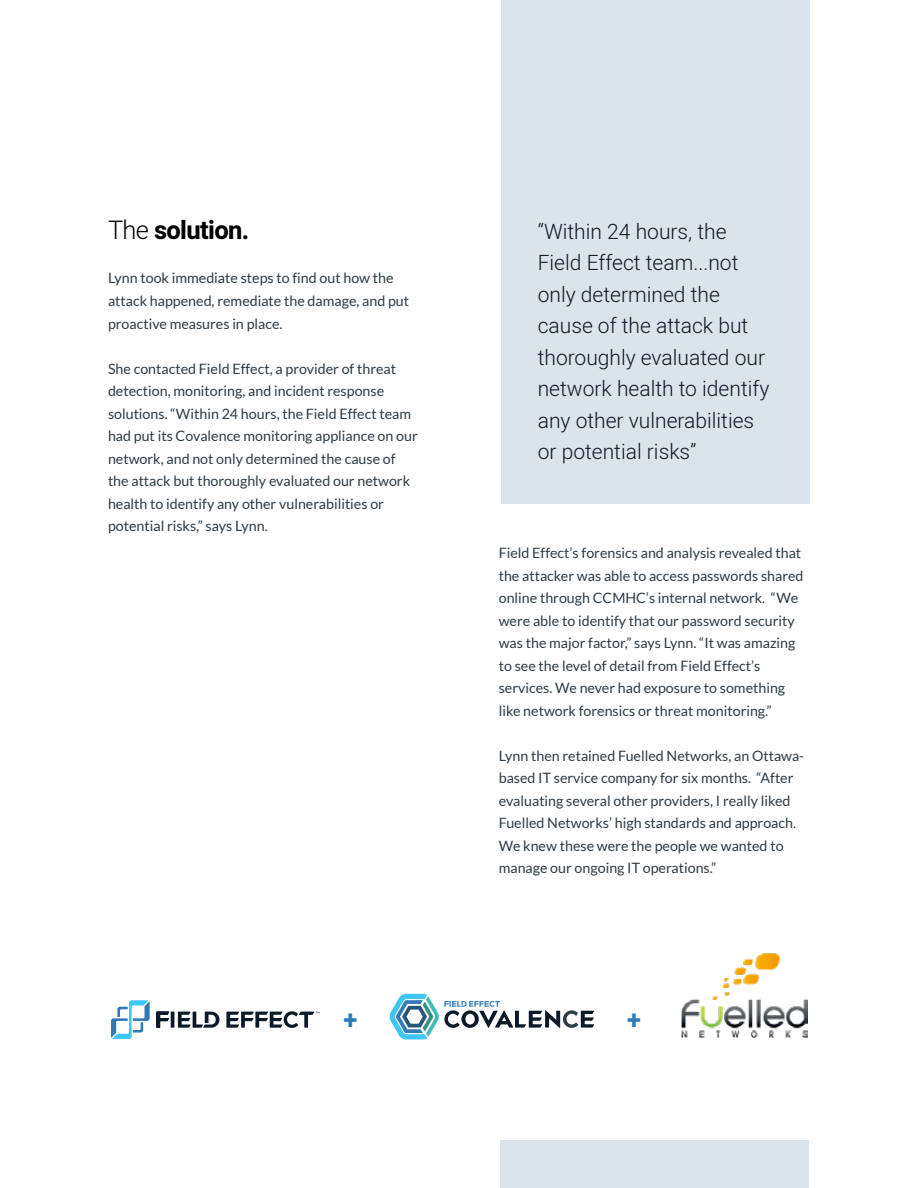
<style>
.page{position:relative;width:918px;height:1188px;background:#fff}
.page>*{position:absolute;margin:0;border:0;box-sizing:border-box;transform-origin:0 0}
.t1{font:700 25.5px "Heebo";letter-spacing:-.025em;color:#000}
.t2{font:700 25.5px "Heebo";color:#317ab8}
.t3{font:300 21px/31.5px "Heebo";color:#0c1a28}
.t4{font:14.25px/22.5px "Lato";color:#2d3b44}
.s1{font-weight:300}
</style>
<div class="page">
<div style="left:501px;top:0;width:309px;height:504px;background:#dae4ed"></div>
<svg style="left:389px;top:993px;width:205px;height:47px"></svg>
<img style="left:681px;top:953px;width:127px;height:84px">
<svg style="left:156px;top:1011px;width:163px;height:17px"></svg>
<svg style="left:111px;top:1000px;width:39px;height:39px"></svg>
<div style="left:500px;top:1140px;width:309px;height:48px;background:#dae4ed"></div>
<h1 class="t1" style="left:108px;top:212px;width:143px"><span class="s1">The</span> solution.</h1>
<h2 class="t3" style="left:538px;top:215px;width:233px">“Within 24 hours, the<br>Field Effect team...not only determined the cause of the attack but thoroughly evaluated our network health to identify any other vulnerabilities or potential risks”</h2>
<p class="t4" style="left:108px;top:267px;width:303px">Lynn took immediate steps to find out how the attack happened, remediate the damage, and put proactive measures in place.</p>
<p class="t4" style="left:108px;top:357px;width:311px">She contacted Field Effect, a provider of threat detection, monitoring, and incident response solutions. “Within 24 hours, the Field Effect team had put its Covalence monitoring appliance on our network, and not only determined the cause of the attack but thoroughly evaluated our network health to identify any other vulnerabilities or potential risks,” says Lynn.</p>
<p class="t4" style="left:499px;top:542px;width:306px">Field Effect’s forensics and analysis revealed that the attacker was able to access passwords shared online through CCMHC’s internal network. “We were able to identify that our password security was the major factor,” says Lynn. “It was amazing to see the level of detail from Field Effect’s services. We never had exposure to something like network forensics or threat monitoring.”</p>
<p class="t4" style="left:499px;top:744px;width:307px">Lynn then retained Fuelled Networks, an Ottawa&shy;based IT service company for six months. “After evaluating several other providers, I really liked Fuelled Networks’ high standards and approach.<br>We knew these were the people we wanted to manage our ongoing IT operations.”</p>
<h1 class="t2" style="left:344px;top:1002px;width:15px">+</h1>
<h1 class="t2" style="left:627px;top:1002px;width:15px">+</h1>
</div>
